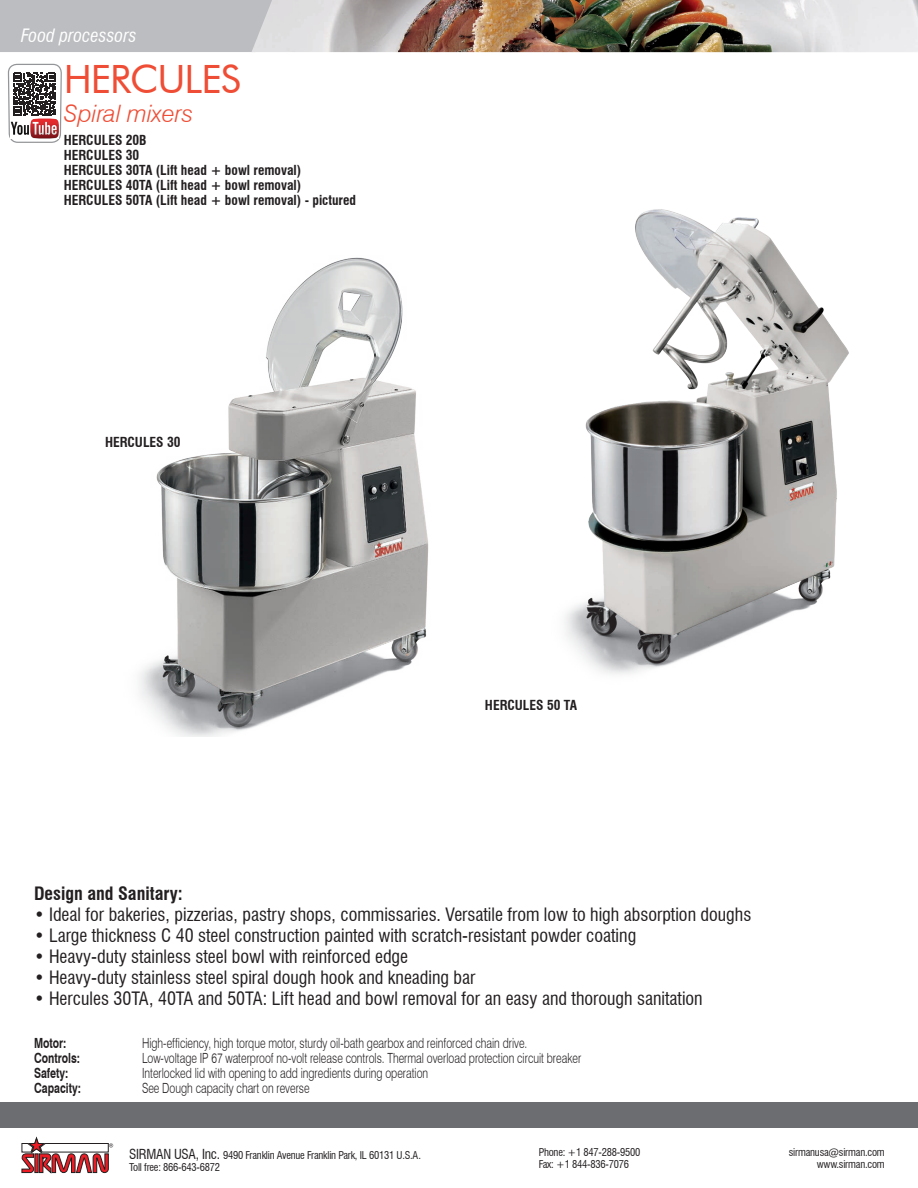
<style>
.page{position:relative;width:918px;height:1188px;background:#fff}
.page>*{position:absolute;margin:0;border:0;box-sizing:border-box;transform-origin:0 0}
.Titolo_pagina{font:39px "Futura BT";letter-spacing:-.025em;color:#ef4d35}
.Lang2{font:italic 300 24px "Swiss 721 BT";color:#ef4d35}
.testo1_pagina_macchi{font:condensed 18px "Swiss 721 BT";color:#231f20}
.testo1_pagina_macchi-2{font:700 condensed 18px "Swiss 721 BT";color:#231f20}
.t1{font:italic condensed 18px "Swiss 721 BT";color:#fff}
.testo2_pagina{font:300 13.95px "Swiss 721 BT";color:#231f20;scale:.75 1}
.testo2_pagina-2{font:700 13.95px "Swiss 721 BT";color:#231f20;scale:.75 1}
.didascalie_macchine{font:700 condensed 13.5px "Swiss 721 BT";color:#231f20}
.testo2_pagina-3{font:condensed 10.5px "Swiss 721 BT";letter-spacing:-.02em;color:#231f20}
.s1{font-size:13.5px}
</style>
<div class="page">
<div style="left:0;top:1103px;width:918px;height:25px;background:#6c6d70"></div>
<img style="left:288px;top:0;width:630px;height:52px">
<img style="left:565px;top:209px;width:284px;height:465px">
<img style="left:139px;top:257px;width:290px;height:480px">
<svg style="left:0;top:0;width:288px;height:143px"></svg>
<svg style="left:22px;top:1137px;width:91px;height:36px"></svg>
<p class="t1" style="left:21px;top:25px;width:117px">Food processors</p>
<p class="Titolo_pagina" style="left:64px;top:56px;width:179px">HERCULES</p>
<p class="Lang2" style="left:64px;top:99px;width:131px">Spiral mixers</p>
<p class="didascalie_macchine" style="left:64px;top:132px;width:84px">HERCULES 20B</p>
<p class="didascalie_macchine" style="left:64px;top:147px;width:77px">HERCULES 30</p>
<p class="didascalie_macchine" style="left:64px;top:162px;width:239px">HERCULES 30TA (Lift head + bowl removal)</p>
<p class="didascalie_macchine" style="left:64px;top:177px;width:239px">HERCULES 40TA (Lift head + bowl removal)</p>
<p class="didascalie_macchine" style="left:64px;top:192px;width:294px">HERCULES 50TA (Lift head + bowl removal) - pictured</p>
<p class="didascalie_macchine" style="left:105px;top:434px;width:77px">HERCULES 30</p>
<p class="didascalie_macchine" style="left:485px;top:697px;width:94px">HERCULES 50 TA</p>
<p class="testo1_pagina_macchi-2" style="left:34px;top:883px;width:150px">Design and Sanitary:</p>
<p class="testo1_pagina_macchi" style="left:34px;top:904px;width:719px">• Ideal for bakeries, pizzerias, pastry shops, commissaries. Versatile from low to high absorption doughs</p>
<p class="testo1_pagina_macchi" style="left:34px;top:925px;width:604px">• Large thickness C 40 steel construction painted with scratch-resistant powder coating</p>
<p class="testo1_pagina_macchi" style="left:34px;top:946px;width:376px">• Heavy-duty stainless steel bowl with reinforced edge</p>
<p class="testo1_pagina_macchi" style="left:34px;top:967px;width:443px">• Heavy-duty stainless steel spiral dough hook and kneading bar</p>
<p class="testo1_pagina_macchi" style="left:34px;top:988px;width:670px">• Hercules 30TA, 40TA and 50TA: Lift head and bowl removal for an easy and thorough sanitation</p>
<p class="testo2_pagina-2" style="left:34px;top:1034px;width:45px">Motor:</p>
<p class="testo2_pagina" style="left:142px;top:1034px;width:515px">High-efficiency, high torque motor, sturdy oil-bath gearbox and reinforced chain drive.</p>
<p class="testo2_pagina-2" style="left:34px;top:1049px;width:63px">Controls:</p>
<p class="testo2_pagina" style="left:142px;top:1049px;width:587px">Low-voltage IP 67 waterproof no-volt release controls. Thermal overload protection circuit breaker</p>
<p class="testo2_pagina-2" style="left:34px;top:1064px;width:47px">Safety:</p>
<p class="testo2_pagina" style="left:142px;top:1064px;width:383px">Interlocked lid with opening to add ingredients during operation</p>
<p class="testo2_pagina-2" style="left:34px;top:1079px;width:64px">Capacity:</p>
<p class="testo2_pagina" style="left:142px;top:1079px;width:225px">See Dough capacity chart on reverse</p>
<p class="testo2_pagina-3" style="left:129px;top:1149px;width:293px"><span class="s1">SIRMAN USA, Inc.</span> 9490 Franklin Avenue Franklin Park, IL 60131 U.S.A.</p>
<p class="testo2_pagina-3" style="left:129px;top:1161px;width:92px">Toll free: 866-643-6872</p>
<p class="testo2_pagina-3" style="left:539px;top:1146px;width:103px">Phone: +1 847-288-9500</p>
<p class="testo2_pagina-3" style="left:539px;top:1158px;width:92px">Fax: +1 844-836-7076</p>
<p class="testo2_pagina-3" style="left:789px;top:1146px;width:98px">sirmanusa@sirman.com</p>
<p class="testo2_pagina-3" style="left:817px;top:1158px;width:70px">www.sirman.com</p>
</div>
